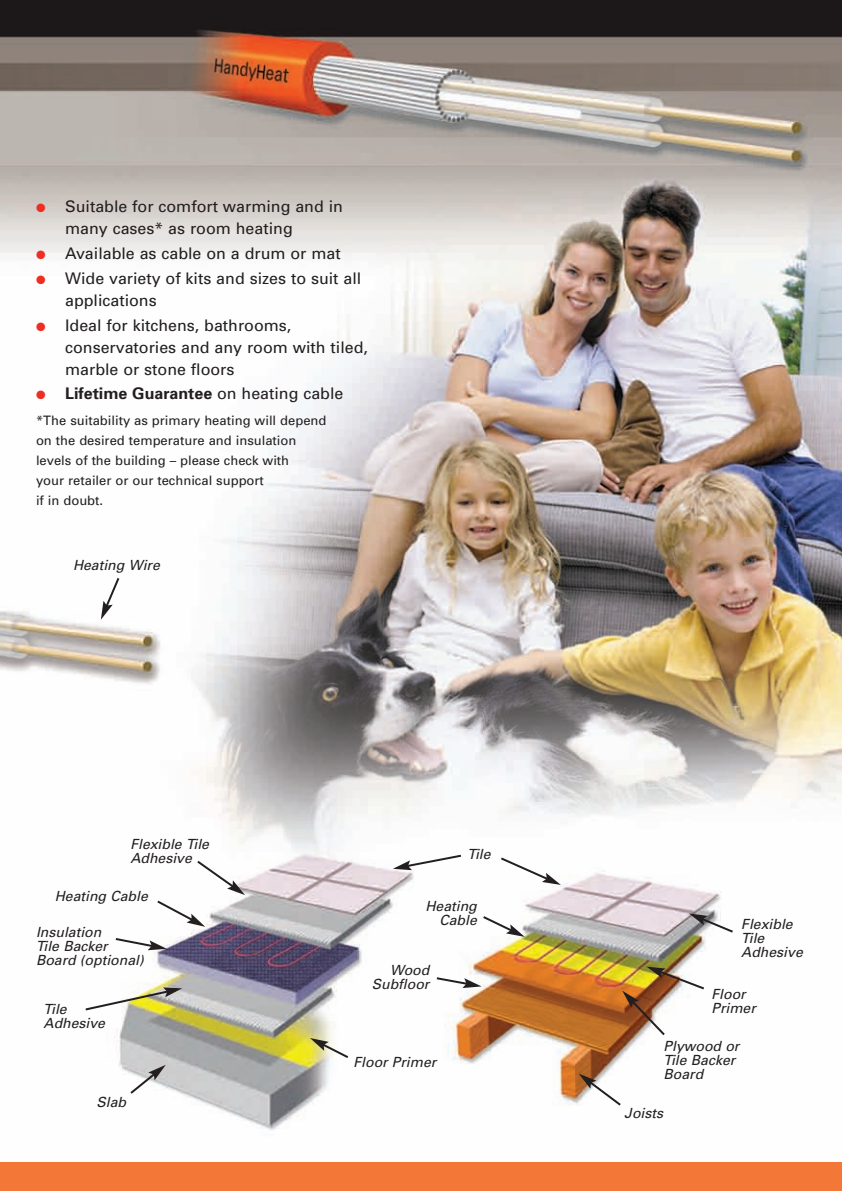
<style>
.page{position:relative;width:842px;height:1191px;background:#fff}
.page>*{position:absolute;margin:0;border:0;box-sizing:border-box;transform-origin:0 0}
.t1{font:16px/22px "Univers";color:#231f20}
.t2{font:700 16px "Univers";color:#231f20}
.t3{font:italic 14px/14px "Univers";color:#231f20}
.t4{font:13px/20px "Univers";color:#231f20}
.s1{color:#ee2e22}
.s2{font-weight:400}
</style>
<div class="page">
<img style="left:0;top:0;width:842px;height:1131px">
<div style="left:0;top:1162px;width:842px;height:29px;background:#f37736"></div>
<svg style="left:101px;top:575px;width:20px;height:45px"></svg>
<svg style="left:499px;top:855px;width:62px;height:30px"></svg>
<svg style="left:393px;top:853px;width:70px;height:17px"></svg>
<img style="left:622px;top:966px;width:84px;height:71px">
<svg style="left:579px;top:1073px;width:44px;height:34px"></svg>
<svg style="left:310px;top:1038px;width:40px;height:21px"></svg>
<svg style="left:689px;top:913px;width:46px;height:21px"></svg>
<svg style="left:481px;top:914px;width:44px;height:23px"></svg>
<svg style="left:435px;top:976px;width:47px;height:12px"></svg>
<svg style="left:155px;top:859px;width:90px;height:67px"></svg>
<svg style="left:114px;top:936px;width:53px;height:14px"></svg>
<svg style="left:83px;top:987px;width:99px;height:24px"></svg>
<svg style="left:128px;top:1064px;width:38px;height:31px"></svg>
<p class="t1" style="left:65px;top:197px;width:279px;text-indent:-29px"><span class="s1">●</span> Suitable for comfort warming and in many cases* as room heating</p>
<p class="t1" style="left:36px;top:244px;width:306px"><span class="s1">●</span> Available as cable on a drum or mat</p>
<p class="t1" style="left:65px;top:268px;width:298px;text-indent:-29px"><span class="s1">●</span> Wide variety of kits and sizes to suit all applications</p>
<p class="t1" style="left:65px;top:315px;width:304px;text-indent:-29px"><span class="s1">●</span> Ideal for kitchens, bathrooms, conservatories and any room with tiled, marble or stone floors</p>
<p class="t2" style="left:36px;top:388px;width:309px"><span class="s1">●</span> Lifetime Guarantee <span class="s2">on heating cable</span></p>
<p class="t4" style="left:36px;top:412px;width:292px">*The suitability as primary heating will depend on the desired temperature and insulation levels of the building – please check with<br>your retailer or our technical support<br>if in doubt.</p>
<p class="t3" style="left:73px;top:559px;width:88px">Heating Wire</p>
<p class="t3" style="left:130px;top:838px;width:80px">Flexible Tile<br>Adhesive</p>
<p class="t3" style="left:55px;top:890px;width:94px">Heating Cable</p>
<p class="t3" style="left:36px;top:925px;width:109px">Insulation<br>Tile Backer<br>Board (optional)</p>
<p class="t3" style="left:44px;top:1003px;width:63px">Tile<br>Adhesive</p>
<p class="t3" style="left:96px;top:1095px;width:31px">Slab</p>
<p class="t3" style="left:467px;top:848px;width:25px">Tile</p>
<p class="t3" style="left:425px;top:900px;width:53px;text-align:right">Heating<br>Cable</p>
<p class="t3" style="left:372px;top:964px;width:59px;text-align:right">Wood<br>Subfloor</p>
<p class="t3" style="left:353px;top:1056px;width:84px">Floor Primer</p>
<p class="t3" style="left:741px;top:918px;width:63px">Flexible<br>Tile<br>Adhesive</p>
<p class="t3" style="left:711px;top:988px;width:46px">Floor<br>Primer</p>
<p class="t3" style="left:663px;top:1040px;width:77px">Plywood or<br>Tile Backer<br>Board</p>
<p class="t3" style="left:624px;top:1107px;width:40px">Joists</p>
</div>
